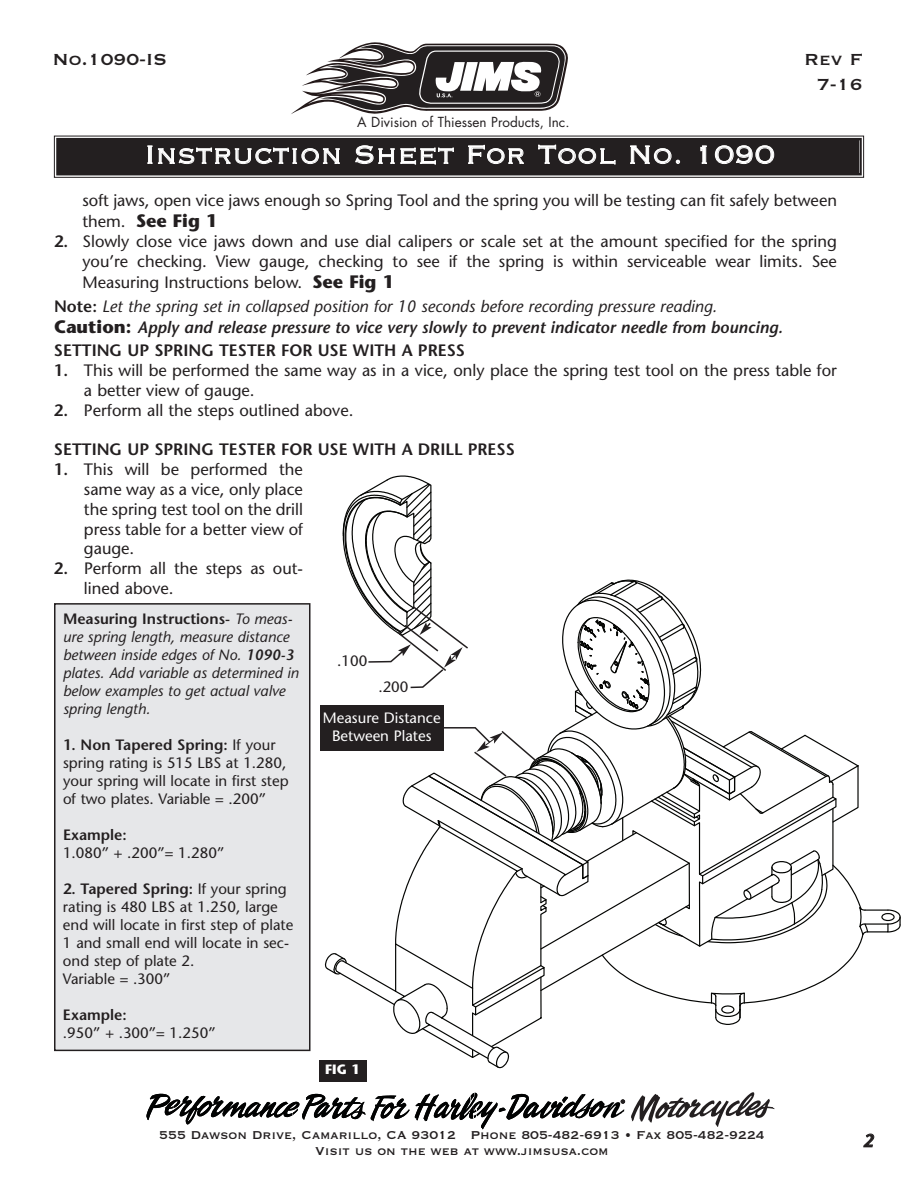
<style>
.page{position:relative;width:918px;height:1188px;background:#fff}
.page>*{position:absolute;margin:0;border:0;box-sizing:border-box;transform-origin:0 0}
.t1{font:33px "Copperplate Thirty Two BC";letter-spacing:.005em;color:#fff}
.t2{font:21px/25.2px "Copperplate Thirty One BC";color:#231f20;text-align:right}
.t3{font:700 18px "Stone Sans";color:#231f20}
.t4{font:italic 600 18px "Stone Sans";color:#231f20}
.t5{font:16.5px/19.8px "Stone Sans";color:#231f20;text-align:justify}
.t6{font:italic 16.5px/20.9px "Stone Sans";color:#231f20}
.t7{font:600 16.5px "Stone Sans";color:#231f20}
.t8{font:15px/18px "Stone Sans";color:#231f20}
.t9{font:italic 15px/18px "Stone Sans";color:#231f20}
.t10{font:15px/15.8px "Copperplate Thirty One BC";color:#231f20;text-align:center}
.t11{font:15px/18px "Stone Sans";color:#fff;text-align:center}
.t12{font:600 15px "Stone Sans";color:#231f20}
.t13{font:13.5px "Futura";color:#231f20}
.t14{font:700 13.5px "Stone Sans";color:#fff}
.s1{font-weight:400;font-size:16.5px}
.s2{font-weight:600}
.s3{font-weight:700;font-size:18px}
.s4{font-weight:600;font-style:normal}
.s5{font-weight:700;font-style:normal;font-size:18px}
</style>
<div class="page">
<svg style="left:291px;top:42px;width:277px;height:72px"></svg>
<svg style="left:631px;top:1092px;width:144px;height:35px"></svg>
<svg style="left:146px;top:1093px;width:479px;height:36px"></svg>
<div style="left:58px;top:140px;width:802px;height:33px;background:#231f20"></div>
<div style="left:54px;top:136px;width:810px;height:42px;border:1px solid #231f20"></div>
<div style="left:56px;top:138px;width:806px;height:37px;border:2px solid #231f20"></div>
<div style="left:319px;top:1060px;width:47px;height:22px;background:#231f20"></div>
<div style="left:320px;top:705px;width:124px;height:46px;background:#231f20"></div>
<svg style="left:325px;top:476px;width:576px;height:592px"></svg>
<div style="left:55px;top:604px;width:255px;height:446px;background:#e6e7e9"></div>
<div style="left:54px;top:603px;width:256px;height:448px;border:2px solid #231f20"></div>
<p class="t2" style="left:52px;top:45px;width:116px">No.1090-IS</p>
<p class="t13" style="left:357px;top:116px;width:214px">A Division of Thiessen Products, Inc.</p>
<h1 class="t1" style="left:144px;top:133px;width:632px">Instruction Sheet For Tool No. 1090</h1>
<p class="t2" style="left:804px;top:45px;width:60px">Rev F<br>7-16</p>
<p class="t5" style="left:82px;top:192px;width:756px">soft jaws, open vice jaws enough so Spring Tool and the spring you will be testing can fit safely between</p>
<p class="t3" style="left:82px;top:213px;width:137px"><span class="s1">them.</span> See Fig 1</p>
<p class="t5" style="left:82px;top:233px;width:756px;line-height:20.4px;text-indent:-28px"><span class="s2">2.</span> Slowly close vice jaws down and use dial calipers or scale set at the amount specified for the spring you’re checking. View gauge, checking to see if the spring is within serviceable wear limits. See Measuring Instructions below. <span class="s3">See Fig 1</span></p>
<p class="t6" style="left:54px;top:297px;width:730px"><span class="s4">Note:</span> Let the spring set in collapsed position for 10 seconds before recording pressure reading.<br><span class="s5">Caution:</span> <span class="s2">Apply and release pressure to vice very slowly to prevent indicator needle from bouncing.</span></p>
<p class="t7" style="left:54px;top:344px;width:413px">SETTING UP SPRING TESTER FOR USE WITH A PRESS</p>
<p class="t5" style="left:84px;top:362px;width:755px;text-indent:-30px"><span class="s2">1.</span> This will be performed the same way as in a vice, only place the spring test tool on the press table for a better view of gauge.</p>
<p class="t5" style="left:54px;top:402px;width:301px"><span class="s2">2.</span> Perform all the steps outlined above.</p>
<p class="t7" style="left:54px;top:443px;width:462px">SETTING UP SPRING TESTER FOR USE WITH A DRILL PRESS</p>
<p class="t5" style="left:84px;top:461px;width:221px;text-indent:-30px"><span class="s2">1.</span> This will be performed the same way as a vice, only place the spring test tool on the drill press table for a better view of gauge.</p>
<p class="t5" style="left:84px;top:560px;width:221px;text-indent:-30px"><span class="s2">2.</span> Perform all the steps as out&shy;lined above.</p>
<p class="t9" style="left:63px;top:611px;width:237px"><span class="s4">Measuring Instructions-</span> To meas&shy;ure spring length, measure distance between inside edges of No. <span class="s2">1090-3 </span>plates. Add variable as determined in below examples to get actual valve spring length.</p>
<p class="t8" style="left:63px;top:737px;width:227px"><span class="s2">1. Non Tapered Spring:</span> If your spring rating is 515 LBS at 1.280, your spring will locate in first step of two plates. Variable = .200”</p>
<p class="t12" style="left:63px;top:829px;width:65px">Example:</p>
<p class="t8" style="left:63px;top:845px;width:163px">1.080” + .200”= 1.280”</p>
<p class="t8" style="left:63px;top:881px;width:232px"><span class="s2">2. Tapered Spring:</span> If your spring rating is 480 LBS at 1.250, large end will locate in first step of plate<br>1 and small end will locate in sec&shy;ond step of plate 2.<br>Variable = .300”</p>
<p class="t12" style="left:63px;top:1009px;width:65px">Example:</p>
<p class="t8" style="left:63px;top:1025px;width:154px">.950” + .300”= 1.250”</p>
<p class="t8" style="left:337px;top:654px;width:32px">.100</p>
<p class="t8" style="left:378px;top:679px;width:32px">.200</p>
<p class="t11" style="left:323px;top:710px;width:119px">Measure Distance<br>Between Plates</p>
<p class="t14" style="left:325px;top:1064px;width:36px">FIG 1</p>
<p class="t10" style="left:159px;top:1126px;width:607px">555 Dawson Drive, Camarillo, CA 93012 Phone 805-482-6913 • Fax 805-482-9224<br>Visit us on the web at www.jimsusa.com</p>
<p class="t4" style="left:863px;top:1134px;width:12px">2</p>
</div>
